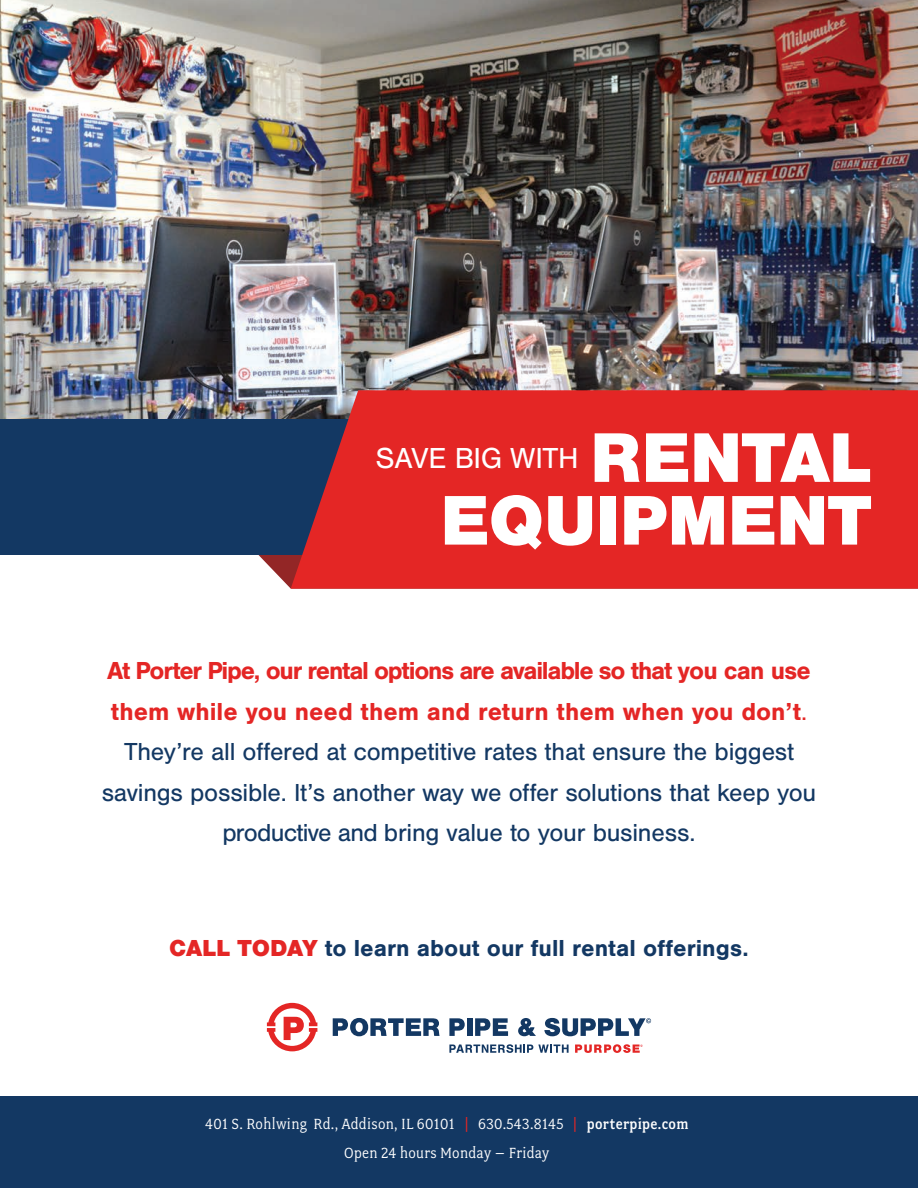
<style>
.page{position:relative;width:918px;height:1188px;background:#fff}
.page>*{position:absolute;margin:0;border:0;box-sizing:border-box;transform-origin:0 0}
.t1{font:900 72.75px/62.7px "Nimbus San";letter-spacing:-.015em;color:#fff;text-align:right}
.t2{font:30px "Nimbus San";letter-spacing:-.01em;color:#fff}
.t3{font:25.5px/40.5px "Nimbus San";letter-spacing:-.01em;color:#133863;text-align:center}
.t4{font:700 24px "Nimbus San";color:#133863}
.t5{font:16.5px "Fairplex Narrow OT";letter-spacing:.02em;color:#fff}
.s1{font-weight:700;color:#e42625}
.s2{color:#e42625}
.s3{font-weight:900;color:#e42625}
.s4{font-weight:500;color:#e42625}
.s5{font-weight:500}
</style>
<div class="page">
<div style="left:0;top:1096px;width:918px;height:92px;background:#133863"></div>
<img style="left:0;top:0;width:918px;height:420px">
<svg style="left:258px;top:555px;width:33px;height:34px"></svg>
<div style="left:0;top:420px;width:506px;height:135px;background:#133863"></div>
<div style="left:291px;top:390px;width:627px;height:199px;background:#e42625"></div>
<svg style="left:449px;top:1044px;width:120px;height:9px"></svg>
<svg style="left:333px;top:1018px;width:107px;height:18px"></svg>
<svg style="left:449px;top:1018px;width:16px;height:18px"></svg>
<div style="left:467px;top:1018px;width:5px;height:18px;background:#133863"></div>
<svg style="left:475px;top:1018px;width:33px;height:18px"></svg>
<svg style="left:518px;top:1018px;width:18px;height:18px"></svg>
<svg style="left:267px;top:1003px;width:50px;height:48px"></svg>
<svg style="left:544px;top:1018px;width:107px;height:18px"></svg>
<svg style="left:575px;top:1044px;width:68px;height:9px"></svg>
<h1 class="t1" style="left:440px;top:427px;width:433px">RENTAL<br>EQUIPMENT</h1>
<p class="t2" style="left:376px;top:442px;width:205px">SAVE BIG WITH</p>
<p class="t3" style="left:102px;top:651px;width:716px"><span class="s1">At Porter Pipe, our rental options are available so that you can use them while you need them and return them when you don’t</span><span class="s2">.<br></span>They’re all offered at competitive rates that ensure the biggest savings possible. It’s another way we offer solutions that keep you productive and bring value to your business.</p>
<p class="t4" style="left:169px;top:934px;width:581px"><span class="s3">CALL TODAY</span> to learn about our full rental offerings.</p>
<p class="t5" style="left:205px;top:1114px;width:485px">401 S. Rohlwing Rd., Addison, IL 60101 <span class="s4">|</span> 630.543.8145 <span class="s4">|</span> <span class="s5">porterpipe.com</span></p>
<p class="t5" style="left:344px;top:1143px;width:207px">Open 24 hours Monday – Friday</p>
</div>
